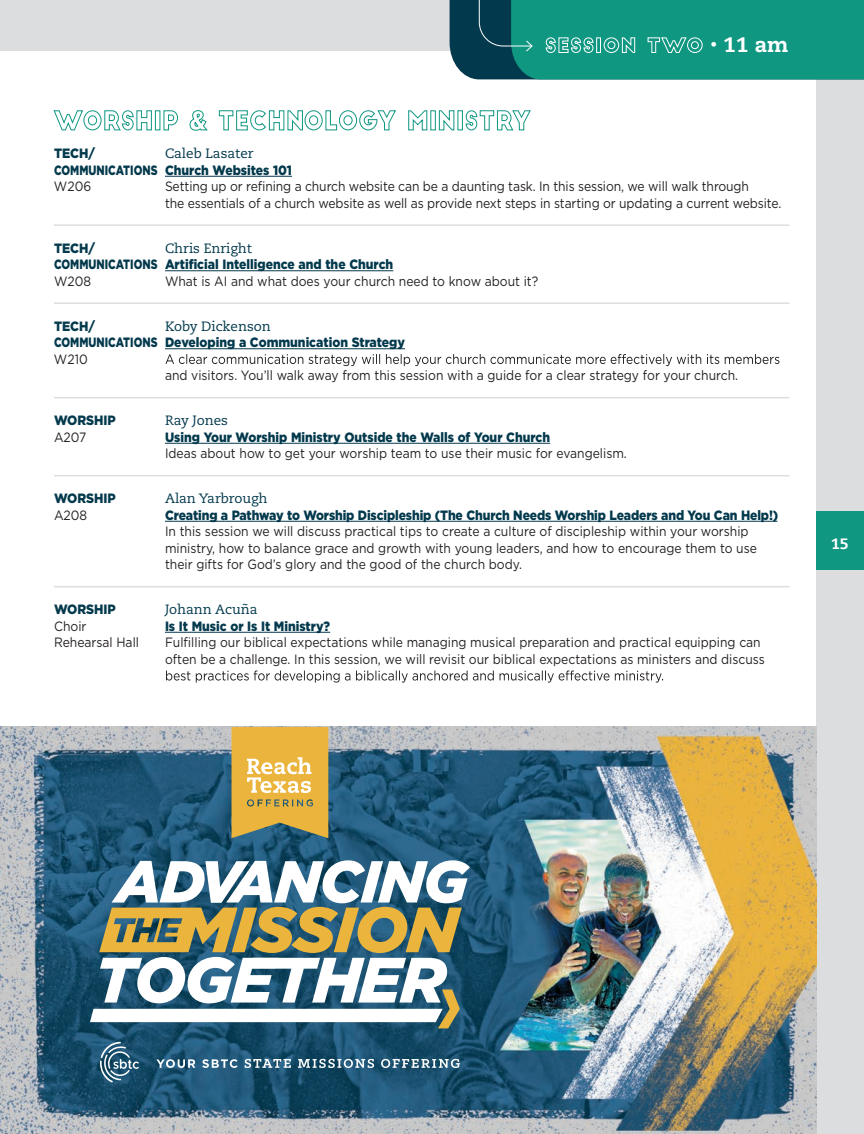
<style>
.page{position:relative;width:864px;height:1134px;background:#dcdddf}
.page>*{position:absolute;margin:0;border:0;box-sizing:border-box;transform-origin:0 0}
.t1{font:800 21px "Caecilia LT Pro 85";color:#fff}
.t2{font:800 15px "Caecilia LT Pro 85";color:#fff}
.t3{font:13.5px/16.5px "Gotham";color:#231f20;scale:.9 1}
.t4{font:900 13.5px/16.5px "Gotham";color:#03394c;scale:.78 1}
.t5{font:13.5px "Caecilia LT Pro 55 Roman";color:#03394c}
.t6{font:900 13.5px "Gotham";color:#03394c;scale:.91 1}
.t7{font:900 13.5px "Gotham";color:#03394c;scale:.9 1}
.s1{font-size:13.5px}
.s2{font-family:"Caecilia LT Pro 55 Roman";font-weight:400}
.s3{font-weight:400;color:#231f20}
.s4{font-weight:900;color:#03394c}
</style>
<div class="page">
<div style="left:801px;top:512px;width:63px;height:58px;background:#0f9781"></div>
<div style="left:0;top:51px;width:816px;height:1083px;background:#fff"></div>
<hr style="left:165px;top:176px;width:127px;height:1px;background:#03394c">
<hr style="left:54px;top:224px;width:735px;height:2px;background:#dcdddf">
<hr style="left:165px;top:270px;width:228px;height:1px;background:#03394c">
<hr style="left:54px;top:302px;width:735px;height:2px;background:#dcdddf">
<hr style="left:165px;top:348px;width:240px;height:1px;background:#03394c">
<hr style="left:54px;top:397px;width:735px;height:1px;background:#dcdddf">
<hr style="left:165px;top:443px;width:385px;height:1px;background:#03394c">
<hr style="left:54px;top:475px;width:735px;height:1px;background:#dcdddf">
<hr style="left:165px;top:521px;width:612px;height:1px;background:#03394c">
<hr style="left:54px;top:586px;width:735px;height:1px;background:#dcdddf">
<hr style="left:165px;top:632px;width:165px;height:1px;background:#03394c">
<svg style="left:53px;top:110px;width:99px;height:21px"></svg>
<div style="left:155px;top:110px;width:5px;height:20px;border:1px solid #0f9781"></div>
<svg style="left:163px;top:110px;width:15px;height:21px"></svg>
<svg style="left:189px;top:110px;width:19px;height:21px"></svg>
<svg style="left:219px;top:110px;width:177px;height:21px"></svg>
<svg style="left:408px;top:110px;width:20px;height:21px"></svg>
<div style="left:430px;top:110px;width:6px;height:20px;border:1px solid #0f9781"></div>
<svg style="left:439px;top:110px;width:16px;height:21px"></svg>
<div style="left:458px;top:110px;width:5px;height:20px;border:1px solid #0f9781"></div>
<svg style="left:465px;top:110px;width:66px;height:21px"></svg>
<svg style="left:165px;top:354px;width:614px;height:12px"></svg>
<svg style="left:166px;top:671px;width:497px;height:12px"></svg>
<svg style="left:450px;top:0;width:414px;height:79px;background:#148c7c"></svg>
<img style="left:0;top:727px;width:816px;height:407px">
<svg style="left:156px;top:1059px;width:304px;height:9px"></svg>
<svg style="left:100px;top:1042px;width:39px;height:40px;background:#4b758d"></svg>
<svg style="left:232px;top:727px;width:96px;height:111px;background:#dbb251"></svg>
<svg style="left:90px;top:860px;width:380px;height:168px"></svg>
<p class="t1" style="left:711px;top:31px;width:79px"><span class="s1">•</span> 11 am</p>
<p class="t6" style="left:54px;top:144px;width:48px">TECH/</p>
<p class="t4" style="left:54px;top:145px;width:307px;text-indent:111px"><span class="s2">Caleb Lasater<br></span>COMMUNICATIONS Church Websites 101<br><span class="s3">W206</span></p>
<p class="t3" style="left:165px;top:178px;width:687px">Setting up or refining a church website can be a daunting task. In this session, we will walk through<br>the essentials of a church website as well as provide next steps in starting or updating a current website.</p>
<p class="t6" style="left:54px;top:239px;width:48px">TECH/</p>
<p class="t4" style="left:54px;top:240px;width:437px;text-indent:111px"><span class="s2">Chris Enright<br></span>COMMUNICATIONS Artificial Intelligence and the Church<br><span class="s3">W208</span></p>
<p class="t3" style="left:165px;top:273px;width:416px">What is AI and what does your church need to know about it?</p>
<p class="t6" style="left:54px;top:317px;width:48px">TECH/</p>
<p class="t5" style="left:165px;top:317px;width:107px">Koby Dickenson</p>
<p class="t4" style="left:54px;top:334px;width:452px">COMMUNICATIONS Developing a Communication Strategy</p>
<p class="t3" style="left:54px;top:351px;width:39px">W210</p>
<p class="t3" style="left:165px;top:367px;width:638px">and visitors. You’ll walk away from this session with a guide for a clear strategy for your church.</p>
<p class="t6" style="left:54px;top:411px;width:70px">WORSHIP</p>
<p class="t5" style="left:165px;top:412px;width:64px">Ray Jones</p>
<p class="t3" style="left:54px;top:429px;width:38px">A207</p>
<p class="t3" style="left:165px;top:429px;width:515px"><span class="s4">Using Your Worship Ministry Outside the Walls of Your Church<br></span>Ideas about how to get your worship team to use their music for evangelism.</p>
<p class="t6" style="left:54px;top:489px;width:70px">WORSHIP</p>
<p class="t5" style="left:165px;top:490px;width:104px">Alan Yarbrough</p>
<p class="t3" style="left:54px;top:507px;width:38px">A208</p>
<p class="t3" style="left:165px;top:507px;width:683px"><span class="s4">Creating a Pathway to Worship Discipleship (The Church Needs Worship Leaders and You Can Help!)<br></span>In this session we will discuss practical tips to create a culture of discipleship within your worship ministry, how to balance grace and growth with young leaders, and how to encourage them to use their gifts for God’s glory and the good of the church body.</p>
<p class="t6" style="left:54px;top:600px;width:70px">WORSHIP</p>
<p class="t5" style="left:165px;top:601px;width:94px">Johann Acuña</p>
<p class="t3" style="left:54px;top:618px;width:38px">Choir</p>
<p class="t7" style="left:165px;top:617px;width:185px">Is It Music or Is It Ministry?</p>
<p class="t3" style="left:54px;top:634px;width:96px">Rehearsal Hall</p>
<p class="t3" style="left:165px;top:634px;width:668px">Fulfilling our biblical expectations while managing musical preparation and practical equipping can often be a challenge. In this session, we will revisit our biblical expectations as ministers and discuss</p>
<p class="t2" style="left:831px;top:534px;width:19px">15</p>
</div>
